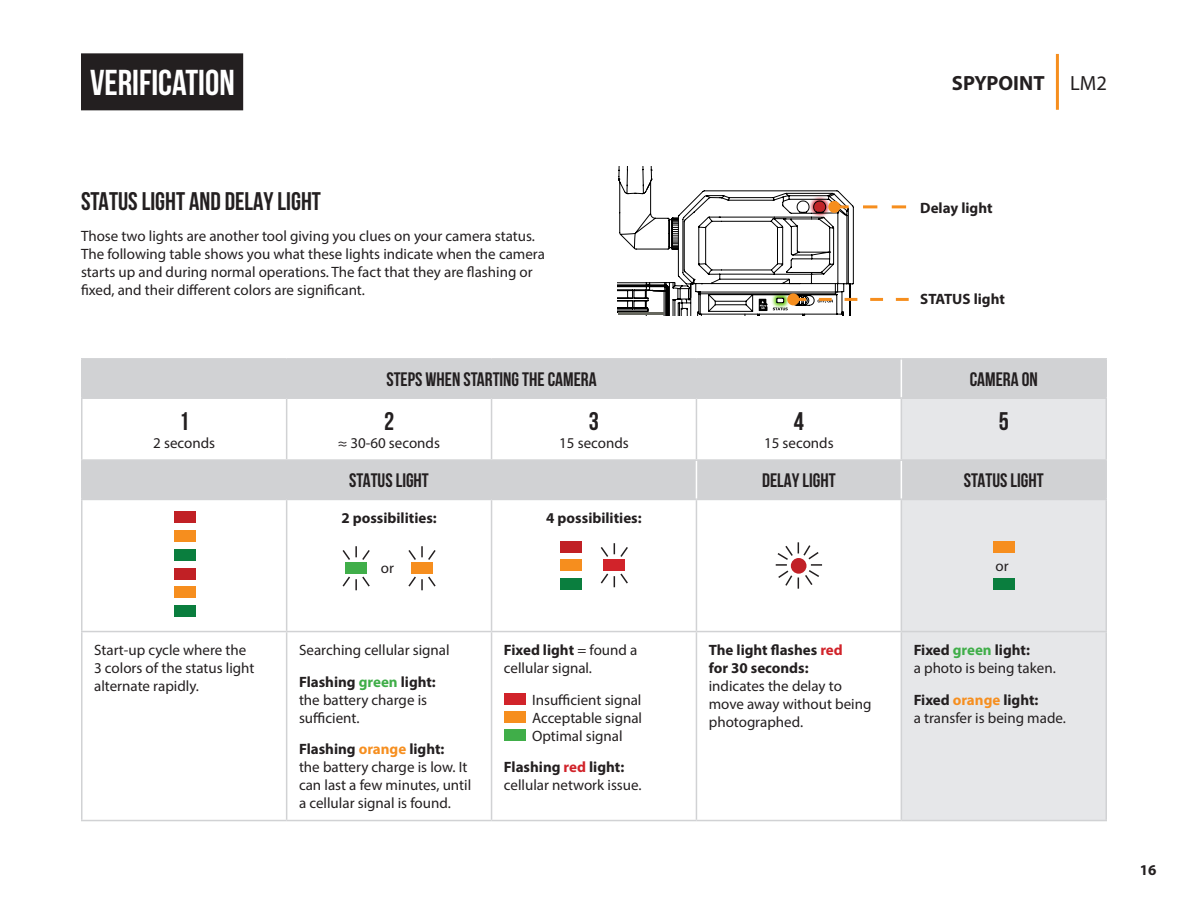
<style>
.page{position:relative;width:1188px;height:918px;background:#fff}
.page>*{position:absolute;margin:0;border:0;box-sizing:border-box;transform-origin:0 0}
.TABLE_DES_MATIÈRES{font:700 36px "Bebas Neue";color:#fff}
.TITRE{font:700 25.5px "Bebas Neue";color:#231f20}
.TITRE_CENTRÉ{font:700 25.5px "Bebas Neue";color:#231f20}
.t1{font:700 20.55px "Myriad Pro";color:#231f20}
.SOUS-TITRE{font:700 19.5px "Bebas Neue";color:#231f20}
.TEXTE_COURANT{font:15px/18px "Myriad Pro";color:#231f20}
.TEXTE_CENTRÉE{font:15px "Myriad Pro";color:#231f20}
.TEXTE_CENTRÉE-2{font:700 15px "Myriad Pro";color:#231f20}
.TEXTE_COURANT-2{font:700 15px "Myriad Pro";color:#231f20}
.s1{font-weight:400}
.s2{font-weight:700}
.s3{font-weight:700;color:#40ae49}
.s4{font-weight:700;color:#f68f20}
.s5{font-weight:700;color:#d1232a}
</style>
<div class="page">
<hr style="left:1056px;top:54px;width:3px;height:56px;background:#f68e1e">
<div style="left:82px;top:360px;width:1024px;height:37px;background:#d1d2d4"></div>
<svg style="left:82px;top:399px;width:819px;height:421px"></svg>
<svg style="left:902px;top:399px;width:204px;height:421px;background:#e3e4e6"></svg>
<hr style="left:81px;top:358px;width:206px;height:2px;background:#d1d2d4">
<hr style="left:81px;top:360px;width:1px;height:37px;background:#d1d2d4">
<hr style="left:287px;top:358px;width:205px;height:2px;background:#d1d2d4">
<hr style="left:492px;top:358px;width:204px;height:2px;background:#d1d2d4">
<hr style="left:696px;top:358px;width:205px;height:2px;background:#d1d2d4">
<hr style="left:901px;top:358px;width:206px;height:2px;background:#d1d2d4">
<hr style="left:1106px;top:360px;width:1px;height:37px;background:#d1d2d4">
<hr style="left:81px;top:399px;width:1px;height:60px;background:#d1d2d4">
<hr style="left:286px;top:399px;width:1px;height:60px;background:#d1d2d4">
<hr style="left:491px;top:399px;width:1px;height:60px;background:#d1d2d4">
<hr style="left:696px;top:399px;width:1px;height:60px;background:#d1d2d4">
<hr style="left:901px;top:399px;width:1px;height:60px;background:#d1d2d4">
<hr style="left:1106px;top:399px;width:1px;height:60px;background:#d1d2d4">
<hr style="left:81px;top:461px;width:1px;height:38px;background:#d1d2d4">
<hr style="left:1106px;top:461px;width:1px;height:38px;background:#d1d2d4">
<hr style="left:81px;top:500px;width:1px;height:131px;background:#d1d2d4">
<hr style="left:286px;top:500px;width:1px;height:131px;background:#d1d2d4">
<hr style="left:491px;top:500px;width:1px;height:131px;background:#d1d2d4">
<hr style="left:696px;top:500px;width:1px;height:131px;background:#d1d2d4">
<hr style="left:901px;top:500px;width:1px;height:131px;background:#d1d2d4">
<hr style="left:1106px;top:500px;width:1px;height:131px;background:#d1d2d4">
<hr style="left:81px;top:631px;width:206px;height:1px;background:#d1d2d4">
<hr style="left:81px;top:632px;width:1px;height:188px;background:#d1d2d4">
<hr style="left:287px;top:631px;width:205px;height:1px;background:#d1d2d4">
<hr style="left:286px;top:632px;width:1px;height:188px;background:#d1d2d4">
<hr style="left:492px;top:631px;width:204px;height:1px;background:#d1d2d4">
<hr style="left:491px;top:632px;width:1px;height:188px;background:#d1d2d4">
<hr style="left:696px;top:631px;width:205px;height:1px;background:#d1d2d4">
<hr style="left:696px;top:632px;width:1px;height:188px;background:#d1d2d4">
<hr style="left:901px;top:631px;width:206px;height:1px;background:#d1d2d4">
<hr style="left:901px;top:632px;width:1px;height:188px;background:#d1d2d4">
<hr style="left:1106px;top:632px;width:1px;height:188px;background:#d1d2d4">
<hr style="left:81px;top:820px;width:206px;height:1px;background:#d1d2d4">
<hr style="left:287px;top:820px;width:205px;height:1px;background:#d1d2d4">
<hr style="left:492px;top:820px;width:204px;height:1px;background:#d1d2d4">
<hr style="left:696px;top:820px;width:205px;height:1px;background:#d1d2d4">
<hr style="left:901px;top:820px;width:206px;height:1px;background:#d1d2d4">
<hr style="left:901px;top:360px;width:1px;height:37px;background:#fff">
<hr style="left:696px;top:461px;width:1px;height:38px;background:#fff">
<hr style="left:81px;top:459px;width:206px;height:2px;background:#d1d2d4">
<hr style="left:287px;top:459px;width:205px;height:2px;background:#d1d2d4">
<hr style="left:492px;top:459px;width:204px;height:2px;background:#d1d2d4">
<hr style="left:696px;top:459px;width:205px;height:2px;background:#d1d2d4">
<hr style="left:901px;top:459px;width:206px;height:2px;background:#d1d2d4">
<hr style="left:81px;top:499px;width:206px;height:1px;background:#d1d2d4">
<hr style="left:287px;top:499px;width:205px;height:1px;background:#d1d2d4">
<hr style="left:492px;top:499px;width:204px;height:1px;background:#d1d2d4">
<hr style="left:696px;top:499px;width:205px;height:1px;background:#d1d2d4">
<hr style="left:901px;top:499px;width:206px;height:1px;background:#d1d2d4">
<hr style="left:81px;top:397px;width:206px;height:2px;background:#d1d2d4">
<hr style="left:287px;top:397px;width:205px;height:2px;background:#d1d2d4">
<hr style="left:492px;top:397px;width:204px;height:2px;background:#d1d2d4">
<hr style="left:696px;top:397px;width:205px;height:2px;background:#d1d2d4">
<hr style="left:901px;top:397px;width:206px;height:2px;background:#d1d2d4">
<div style="left:174px;top:512px;width:22px;height:11px;background:#c12025"></div>
<div style="left:174px;top:530px;width:22px;height:12px;background:#f68e1e"></div>
<div style="left:174px;top:549px;width:22px;height:11px;background:#0a7e3e"></div>
<div style="left:174px;top:568px;width:22px;height:11px;background:#c12025"></div>
<div style="left:174px;top:587px;width:22px;height:11px;background:#f68e1e"></div>
<div style="left:174px;top:605px;width:22px;height:11px;background:#0a7e3e"></div>
<div style="left:411px;top:563px;width:22px;height:11px;background:#f68e1e"></div>
<svg style="left:407px;top:546px;width:30px;height:16px"></svg>
<svg style="left:407px;top:575px;width:30px;height:15px"></svg>
<div style="left:345px;top:563px;width:22px;height:11px;background:#40ae49"></div>
<svg style="left:341px;top:546px;width:30px;height:16px"></svg>
<svg style="left:341px;top:575px;width:30px;height:15px"></svg>
<div style="left:560px;top:541px;width:22px;height:11px;background:#c12025"></div>
<div style="left:560px;top:560px;width:22px;height:11px;background:#f68e1e"></div>
<div style="left:560px;top:578px;width:22px;height:11px;background:#0a7e3e"></div>
<div style="left:603px;top:560px;width:22px;height:11px;background:#d1232a"></div>
<svg style="left:599px;top:543px;width:30px;height:16px"></svg>
<svg style="left:599px;top:572px;width:30px;height:15px"></svg>
<svg style="left:776px;top:542px;width:46px;height:47px"></svg>
<div style="left:791px;top:558px;width:16px;height:16px;background:#c12027;border-radius:50%"></div>
<div style="left:993px;top:541px;width:22px;height:11px;background:#f68e1e"></div>
<div style="left:993px;top:579px;width:22px;height:11px;background:#0a7e3e"></div>
<div style="left:504px;top:694px;width:22px;height:11px;background:#d1232a"></div>
<div style="left:504px;top:712px;width:22px;height:11px;background:#f68e1e"></div>
<div style="left:504px;top:730px;width:22px;height:11px;background:#40ae49"></div>
<div style="left:81px;top:53px;width:162px;height:57px;background:#231f20"></div>
<svg style="left:618px;top:167px;width:291px;height:149px"></svg>
<div style="left:828px;top:201px;width:12px;height:12px;background:#f68e1e;border-radius:50%"></div>
<p class="TABLE_DES_MATIÈRES" style="left:90px;top:63px;width:146px">VERIFICATION</p>
<h3 class="t1" style="left:952px;top:69px;width:157px">SPYPOINT <span class="s1">LM2</span></h3>
<p class="TITRE" style="left:81px;top:187px;width:241px">STATUS LIGHT AND DELAY LIGHT</p>
<p class="TEXTE_COURANT" style="left:81px;top:227px;width:466px">Those two lights are another tool giving you clues on your camera status.<br>The following table shows you what these lights indicate when the camera starts up and during normal operations. The fact that they are flashing or fixed, and their different colors are significant.</p>
<p class="TEXTE_COURANT-2" style="left:920px;top:198px;width:74px">Delay light</p>
<p class="TEXTE_COURANT-2" style="left:920px;top:290px;width:86px">STATUS light</p>
<p class="TITRE_CENTRÉ" style="left:179px;top:407px;width:12px">1</p>
<p class="TEXTE_CENTRÉE" style="left:153px;top:433px;width:63px">2 seconds</p>
<p class="SOUS-TITRE" style="left:386px;top:368px;width:212px">STEPS WHEN STARTING THE CAMERA</p>
<p class="SOUS-TITRE" style="left:970px;top:368px;width:70px">CAMERA ON</p>
<p class="TITRE_CENTRÉ" style="left:384px;top:407px;width:12px">2</p>
<p class="TEXTE_CENTRÉE" style="left:338px;top:433px;width:103px">≈ 30-60 seconds</p>
<p class="TITRE_CENTRÉ" style="left:589px;top:407px;width:12px">3</p>
<p class="TEXTE_CENTRÉE" style="left:559px;top:433px;width:71px">15 seconds</p>
<p class="TITRE_CENTRÉ" style="left:794px;top:407px;width:12px">4</p>
<p class="TEXTE_CENTRÉE" style="left:764px;top:433px;width:71px">15 seconds</p>
<p class="TITRE_CENTRÉ" style="left:999px;top:407px;width:12px">5</p>
<p class="SOUS-TITRE" style="left:349px;top:470px;width:81px">STATUS LIGHT</p>
<p class="SOUS-TITRE" style="left:762px;top:470px;width:75px">DELAY LIGHT</p>
<p class="SOUS-TITRE" style="left:964px;top:470px;width:81px">STATUS LIGHT</p>
<p class="TEXTE_CENTRÉE-2" style="left:341px;top:508px;width:97px">2 possibilities:</p>
<p class="TEXTE_COURANT" style="left:381px;top:558px;width:15px">or</p>
<p class="TEXTE_CENTRÉE-2" style="left:546px;top:508px;width:97px">4 possibilities:</p>
<p class="TEXTE_COURANT" style="left:996px;top:557px;width:15px">or</p>
<p class="TEXTE_COURANT" style="left:94px;top:641px;width:162px">Start-up cycle where the<br>3 colors of the status light alternate rapidly.</p>
<p class="TEXTE_COURANT" style="left:299px;top:641px;width:152px">Searching cellular signal</p>
<p class="TEXTE_COURANT" style="left:299px;top:672px;width:138px"><span class="s2">Flashing</span> <span class="s3">green</span> <span class="s2">light: </span>the battery charge is sufficient.</p>
<p class="TEXTE_COURANT" style="left:299px;top:740px;width:174px"><span class="s2">Flashing</span> <span class="s4">orange</span> <span class="s2">light:<br></span>the battery charge is low. It can last a few minutes, until a cellular signal is found.</p>
<p class="TEXTE_COURANT" style="left:504px;top:641px;width:135px"><span class="s2">Fixed light</span> = found a cellular signal.</p>
<p class="TEXTE_COURANT" style="left:532px;top:690px;width:112px;text-align:justify">Insufficient signal Acceptable signal Optimal signal</p>
<p class="TEXTE_COURANT" style="left:504px;top:758px;width:139px"><span class="s2">Flashing</span> <span class="s5">red</span> <span class="s2">light: </span>cellular network issue.</p>
<p class="TEXTE_COURANT" style="left:709px;top:641px;width:164px"><span class="s2">The light flashes</span> <span class="s5">red<br></span><span class="s2">for 30 seconds:<br></span>indicates the delay to move away without being photographed.</p>
<p class="TEXTE_COURANT" style="left:914px;top:641px;width:144px"><span class="s2">Fixed</span> <span class="s3">green</span> <span class="s2">light:<br></span>a photo is being taken.</p>
<p class="TEXTE_COURANT" style="left:914px;top:690px;width:154px"><span class="s2">Fixed</span> <span class="s4">orange</span> <span class="s2">light:<br></span>a transfer is being made.</p>
<p class="TEXTE_CENTRÉE-2" style="left:1140px;top:860px;width:18px">16</p>
</div>
